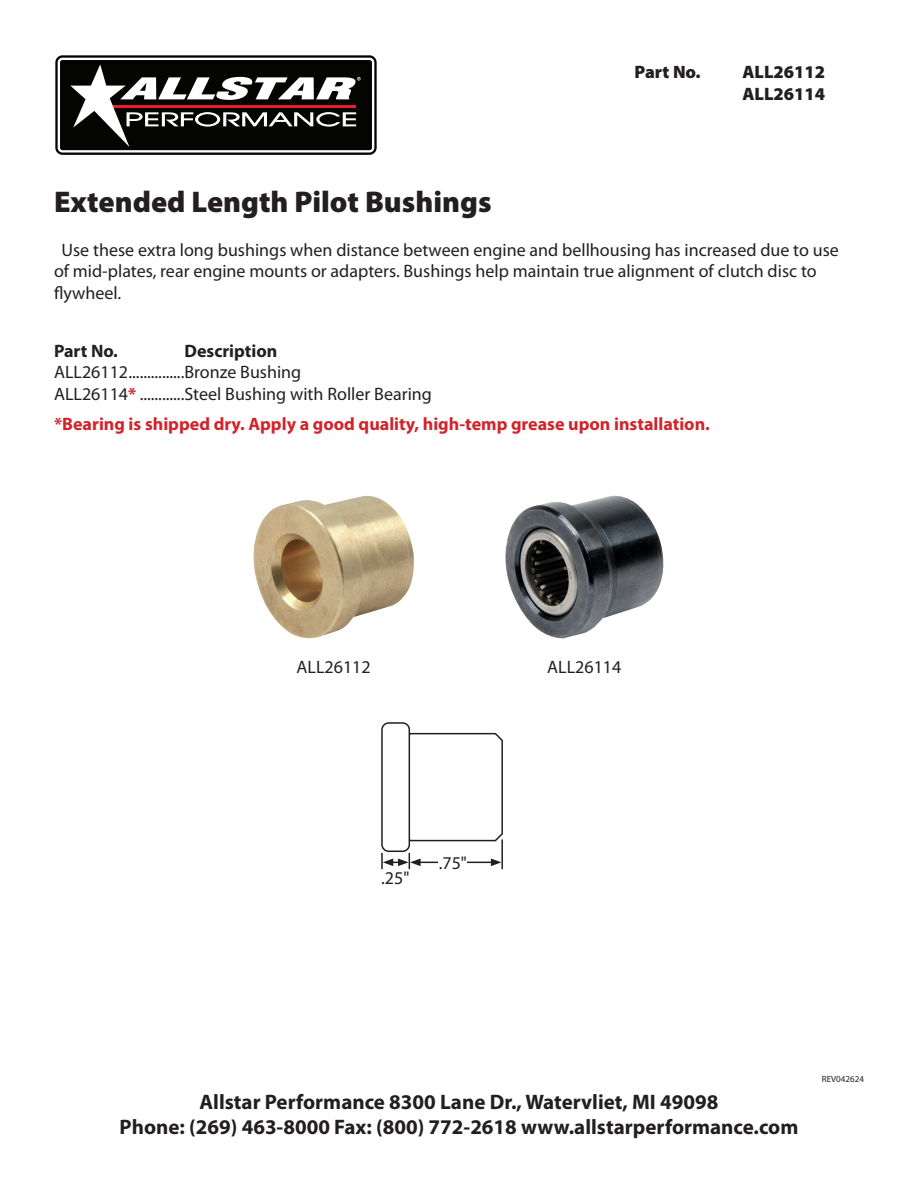
<style>
.page{position:relative;width:918px;height:1188px;background:#fff}
.page>*{position:absolute;margin:0;border:0;box-sizing:border-box;transform-origin:0 0}
.t1{font:900 30px "Myriad Pro";color:#231f20}
.t2{font:700 21px/25.2px "Myriad Pro";color:#231f20;text-align:center}
.t3{font:18px/21.6px "Myriad Pro";color:#231f20}
.t4{font:700 18px "Myriad Pro";color:#d1232a}
.t5{font:900 18px "Myriad Pro";color:#231f20}
.t6{font:700 18px "Myriad Pro";color:#231f20}
.t7{font:9px "Myriad Pro";color:#231f20}
.s1{font-weight:700;color:#d1232a}
</style>
<div class="page">
<svg style="left:55px;top:55px;width:322px;height:100px;background:#30312f"></svg>
<svg style="left:58px;top:58px;width:316px;height:95px"></svg>
<div style="left:60px;top:60px;width:312px;height:90px;background:#040503;border-radius:2px"></div>
<svg style="left:70px;top:64px;width:291px;height:83px"></svg>
<svg style="left:410px;top:732px;width:93px;height:110px"></svg>
<img style="left:253px;top:496px;width:156px;height:142px">
<img style="left:505px;top:496px;width:158px;height:142px">
<div style="left:381px;top:722px;width:29px;height:130px;border:2px solid #231f20;border-radius:7px"></div>
<hr style="left:501px;top:839px;width:2px;height:30px;background:#231f20">
<hr style="left:418px;top:862px;width:75px;height:1px;background:#231f20">
<svg style="left:381px;top:853px;width:40px;height:16px"></svg>
<svg style="left:491px;top:859px;width:10px;height:7px"></svg>
<div style="left:439px;top:856px;width:28px;height:13px;background:#fff"></div>
<p class="t5" style="left:634px;top:60px;width:68px">Part No.</p>
<p class="t5" style="left:742px;top:60px;width:84px">ALL26112</p>
<p class="t5" style="left:742px;top:82px;width:84px">ALL26114</p>
<p class="t1" style="left:54px;top:182px;width:439px">Extended Length Pilot Bushings</p>
<p class="t3" style="left:54px;top:239px;width:786px;text-indent:8px">Use these extra long bushings when distance between engine and bellhousing has increased due to use of mid-plates, rear engine mounts or adapters. Bushings help maintain true alignment of clutch disc to flywheel.</p>
<p class="t6" style="left:54px;top:339px;width:65px">Part No.</p>
<p class="t6" style="left:184px;top:339px;width:94px">Description</p>
<p class="t3" style="left:54px;top:361px;width:249px">ALL26112...............Bronze Bushing</p>
<p class="t3" style="left:54px;top:383px;width:379px">ALL26114<span class="s1">*</span> ............Steel Bushing with Roller Bearing</p>
<p class="t4" style="left:54px;top:412px;width:657px">*Bearing is shipped dry. Apply a good quality, high-temp grease upon installation.</p>
<p class="t3" style="left:297px;top:655px;width:76px">ALL26112</p>
<p class="t3" style="left:547px;top:655px;width:76px">ALL26114</p>
<p class="t3" style="left:381px;top:866px;width:30px">.25"</p>
<p class="t3" style="left:439px;top:852px;width:30px">.75"</p>
<p class="t2" style="left:120px;top:1088px;width:680px">Allstar Performance 8300 Lane Dr., Watervliet, MI 49098<br>Phone: (269) 463-8000 Fax: (800) 772-2618 www.allstarperformance.com</p>
<p class="t7" style="left:822px;top:1074px;width:44px">REV042624</p>
</div>
